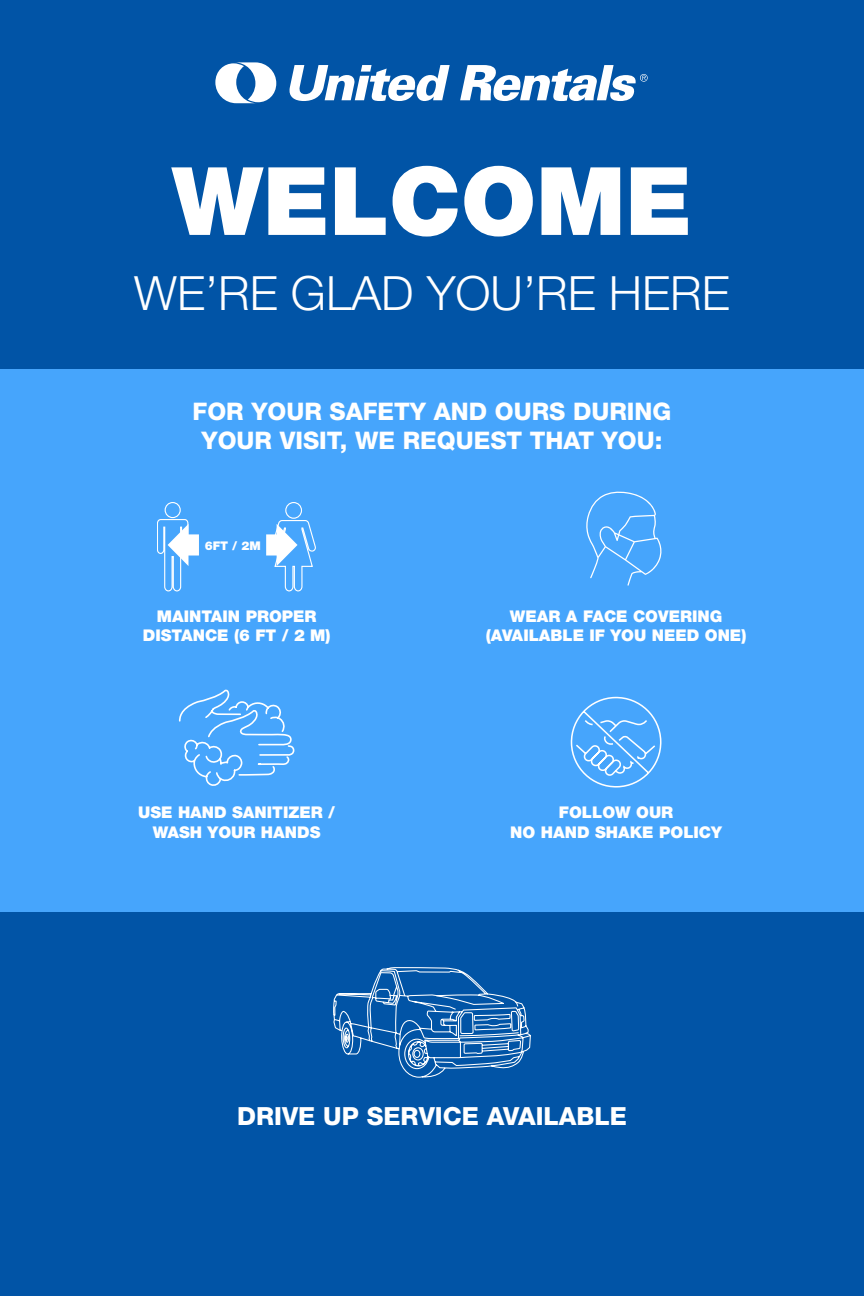
<style>
.page{position:relative;width:864px;height:1296px;background:#0154a6}
.page>*{position:absolute;margin:0;border:0;box-sizing:border-box;transform-origin:0 0}
.t1{font:900 94.55px "Helvetica Neue LT Std";color:#fff}
.t2{font:300 47.3px "Helvetica Neue LT Std";color:#fff}
.t3{font:800 25px "Helvetica Neue LT Std";color:#fff}
.t4{font:800 24.25px/29.1px "Helvetica Neue LT Std";color:#fff;text-align:center}
.t5{font:900 16.15px "Helvetica Neue LT Std";color:#fff}
.t6{font:900 12px "Helvetica Neue LT Std";color:#fff}
</style>
<div class="page">
<svg style="left:289px;top:65px;width:161px;height:36px"></svg>
<svg style="left:215px;top:62px;width:61px;height:41px"></svg>
<svg style="left:460px;top:65px;width:188px;height:36px"></svg>
<div style="left:0;top:369px;width:864px;height:542px;background:#46a5fc"></div>
<svg style="left:586px;top:491px;width:76px;height:95px"></svg>
<svg style="left:178px;top:689px;width:117px;height:97px"></svg>
<svg style="left:333px;top:967px;width:198px;height:111px"></svg>
<svg style="left:266px;top:503px;width:50px;height:89px"></svg>
<svg style="left:157px;top:502px;width:42px;height:90px"></svg>
<svg style="left:571px;top:697px;width:91px;height:91px"></svg>
<p class="t1" style="left:172px;top:145px;width:522px">WELCOME</p>
<p class="t2" style="left:134px;top:264px;width:597px">WE’RE GLAD YOU’RE HERE</p>
<p class="t4" style="left:193px;top:396px;width:480px">FOR YOUR SAFETY AND OURS DURING<br>YOUR VISIT, WE REQUEST THAT YOU:</p>
<p class="t6" style="left:205px;top:538px;width:58px">6FT / 2M</p>
<p class="t5" style="left:157px;top:607px;width:161px">MAINTAIN PROPER</p>
<p class="t5" style="left:143px;top:626px;width:189px">DISTANCE (6 FT / 2 M)</p>
<p class="t5" style="left:138px;top:803px;width:199px">USE HAND SANITIZER /</p>
<p class="t5" style="left:153px;top:822px;width:169px">WASH YOUR HANDS</p>
<p class="t5" style="left:510px;top:607px;width:214px">WEAR A FACE COVERING</p>
<p class="t5" style="left:486px;top:626px;width:262px">(AVAILABLE IF YOU NEED ONE)</p>
<p class="t5" style="left:559px;top:803px;width:116px">FOLLOW OUR</p>
<p class="t5" style="left:510px;top:822px;width:213px">NO HAND SHAKE POLICY</p>
<p class="t3" style="left:237px;top:1101px;width:391px">DRIVE UP SERVICE AVAILABLE</p>
</div>
